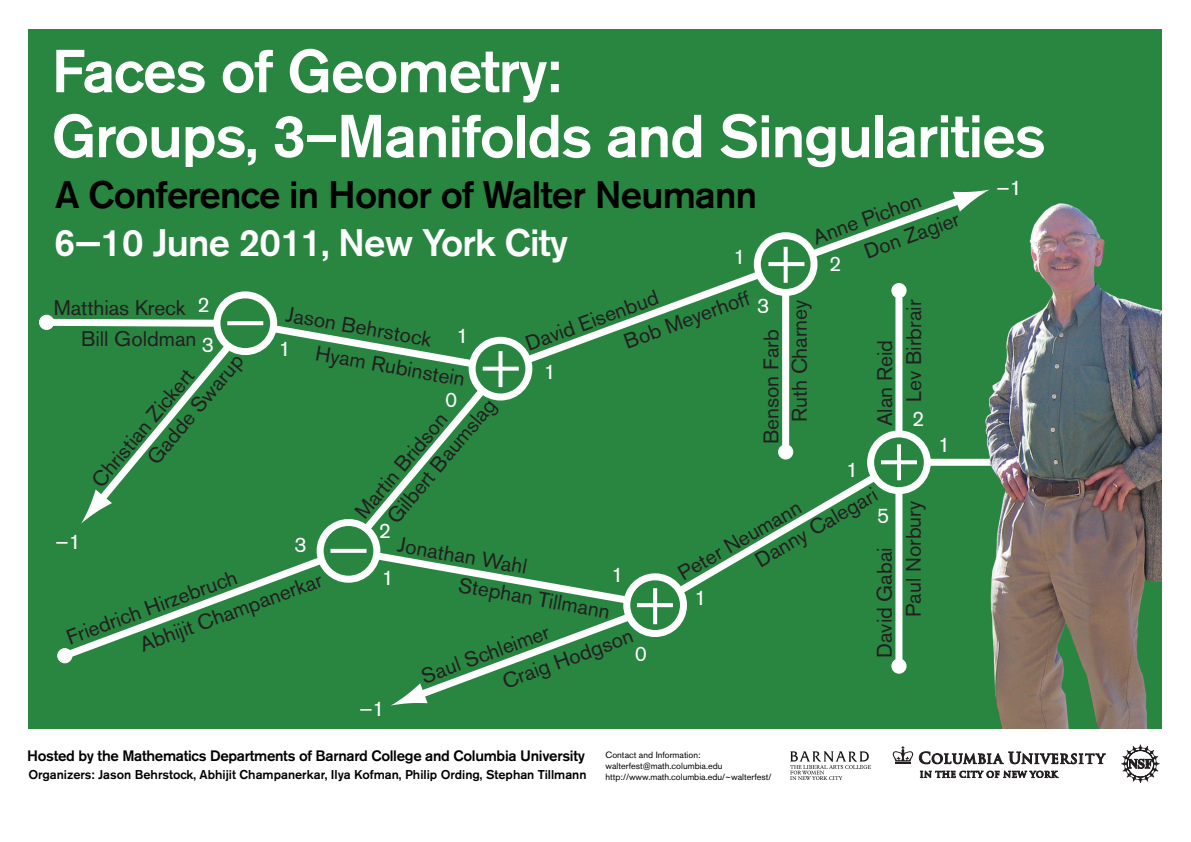
<style>
.page{position:relative;width:1191px;height:842px;background:#fff}
.page>*{position:absolute;margin:0;border:0;box-sizing:border-box;transform-origin:0 0}
.t1{font:500 60px "Akzidenz Grotesk BE";letter-spacing:-.02em;color:#fff}
.t2{font:500 38px "Akzidenz Grotesk BE";letter-spacing:-.02em;color:#000}
.t3{font:500 38px "Akzidenz Grotesk BE";letter-spacing:-.02em;color:#fff}
.t4{font:21px "Akzidenz Grotesk BE";color:#231f20}
.t5{font:21px "Akzidenz Grotesk BE";color:#fff}
.t6{font:500 15px "Akzidenz Grotesk BE";letter-spacing:-.02em;color:#000}
.t7{font:500 12.7px "Akzidenz Grotesk BE";color:#000}
.t8{font:9px "Akzidenz Grotesk BE";color:#000}
</style>
<div class="page">
<div style="left:28px;top:30px;width:1133px;height:699px;background:#288641"></div>
<div style="left:213px;top:291px;width:64px;height:64px;border:7px solid #fff;border-radius:50%"></div>
<div style="left:468px;top:337px;width:64px;height:63px;border:7px solid #fff;border-radius:50%"></div>
<div style="left:754px;top:232px;width:63px;height:64px;border:7px solid #fff;border-radius:50%"></div>
<div style="left:317px;top:519px;width:63px;height:64px;border:7px solid #fff;border-radius:50%"></div>
<div style="left:623px;top:573px;width:64px;height:64px;border:7px solid #fff;border-radius:50%"></div>
<div style="left:867px;top:430px;width:63px;height:64px;border:7px solid #fff;border-radius:50%"></div>
<svg style="left:40px;top:315px;width:182px;height:15px"></svg>
<svg style="left:265px;top:320px;width:215px;height:52px"></svg>
<svg style="left:518px;top:266px;width:250px;height:103px"></svg>
<svg style="left:356px;top:381px;width:136px;height:158px"></svg>
<svg style="left:670px;top:467px;width:214px;height:133px"></svg>
<svg style="left:81px;top:336px;width:157px;height:188px"></svg>
<svg style="left:57px;top:552px;width:272px;height:112px"></svg>
<svg style="left:369px;top:548px;width:269px;height:158px"></svg>
<svg style="left:802px;top:190px;width:187px;height:73px"></svg>
<div style="left:782px;top:291px;width:7px;height:158px;background:#fff"></div>
<svg style="left:227px;top:321px;width:36px;height:4px"></svg>
<svg style="left:483px;top:367px;width:36px;height:4px"></svg>
<svg style="left:330px;top:549px;width:36px;height:4px"></svg>
<svg style="left:637px;top:603px;width:36px;height:4px"></svg>
<svg style="left:768px;top:262px;width:36px;height:4px"></svg>
<svg style="left:881px;top:460px;width:36px;height:4px"></svg>
<svg style="left:498px;top:351px;width:4px;height:36px"></svg>
<hr style="left:897px;top:444px;width:4px;height:36px;background:#fff">
<svg style="left:653px;top:588px;width:4px;height:36px"></svg>
<svg style="left:783px;top:247px;width:4px;height:36px"></svg>
<div style="left:895px;top:286px;width:7px;height:146px;background:#fff"></div>
<div style="left:895px;top:491px;width:7px;height:175px;background:#fff"></div>
<div style="left:929px;top:459px;width:142px;height:7px;background:#fff"></div>
<div style="left:892px;top:283px;width:14px;height:15px;background:#fff;border-radius:50%"></div>
<div style="left:891px;top:283px;width:15px;height:15px;border:1px solid #fff;border-radius:50%"></div>
<div style="left:778px;top:445px;width:14px;height:14px;background:#fff;border-radius:50%"></div>
<div style="left:778px;top:444px;width:15px;height:15px;border:1px solid #fff;border-radius:50%"></div>
<div style="left:892px;top:659px;width:14px;height:14px;background:#fff;border-radius:50%"></div>
<div style="left:891px;top:658px;width:15px;height:16px;border:1px solid #fff;border-radius:50%"></div>
<div style="left:58px;top:649px;width:14px;height:14px;background:#fff;border-radius:50%"></div>
<div style="left:57px;top:648px;width:15px;height:15px;border:1px solid #fff;border-radius:50%"></div>
<div style="left:39px;top:315px;width:15px;height:14px;background:#fff;border-radius:50%"></div>
<div style="left:39px;top:315px;width:15px;height:15px;border:1px solid #fff;border-radius:50%"></div>
<img style="left:985px;top:193px;width:176px;height:536px">
<svg style="left:919px;top:752px;width:186px;height:26px"></svg>
<svg style="left:892px;top:746px;width:21px;height:18px"></svg>
<svg style="left:1121px;top:745px;width:38px;height:38px"></svg>
<img style="left:790px;top:752px;width:81px;height:28px">
<p class="t1" style="left:51px;top:34px;width:511px">Faces of Geometry:</p>
<p class="t1" style="left:51px;top:99px;width:996px">Groups, 3–Manifolds and Singularities</p>
<p class="t2" style="left:55px;top:171px;width:703px">A Conference in Honor of Walter Neumann</p>
<p class="t5" style="left:996px;top:175px;width:27px">—1</p>
<p class="t4" style="left:809px;top:226px;width:115px;rotate:-20deg">Anne Pichon</p>
<p class="t4" style="left:860px;top:240px;width:101px;rotate:-20deg">Don Zagier</p>
<p class="t3" style="left:54px;top:219px;width:515px">6—10 June 2011, New York City</p>
<p class="t5" style="left:733px;top:244px;width:14px">1</p>
<p class="t5" style="left:829px;top:251px;width:14px">2</p>
<p class="t4" style="left:522px;top:332px;width:141px;rotate:-20deg">David Eisenbud</p>
<p class="t4" style="left:54px;top:295px;width:133px">Matthias Kreck</p>
<p class="t4" style="left:620px;top:330px;width:134px;rotate:-20deg">Bob Meyerhoff</p>
<p class="t5" style="left:198px;top:292px;width:14px">2</p>
<p class="t5" style="left:757px;top:293px;width:14px">3</p>
<p class="t4" style="left:787px;top:422px;width:124px;rotate:-90deg">Ruth Charney</p>
<p class="t4" style="left:288px;top:302px;width:149px;rotate:10deg">Jason Behrstock</p>
<p class="t4" style="left:901px;top:402px;width:103px;rotate:-90deg">Lev Birbrair</p>
<p class="t4" style="left:349px;top:507px;width:132px;rotate:-50deg">Martin Bridson</p>
<p class="t5" style="left:456px;top:323px;width:14px">1</p>
<p class="t4" style="left:81px;top:326px;width:117px">Bill Goldman</p>
<p class="t4" style="left:758px;top:444px;width:116px;rotate:-90deg">Benson Farb</p>
<p class="t5" style="left:202px;top:332px;width:14px">3</p>
<p class="t4" style="left:872px;top:426px;width:88px;rotate:-90deg">Alan Reid</p>
<p class="t5" style="left:279px;top:336px;width:14px">1</p>
<p class="t4" style="left:318px;top:340px;width:153px;rotate:10deg">Hyam Rubinstein</p>
<p class="t4" style="left:141px;top:453px;width:138px;rotate:-50deg">Gadde Swarup</p>
<p class="t5" style="left:544px;top:359px;width:14px">1</p>
<p class="t4" style="left:86px;top:476px;width:148px;rotate:-50deg">Christian Zickert</p>
<p class="t5" style="left:445px;top:387px;width:14px">0</p>
<p class="t4" style="left:382px;top:512px;width:158px;rotate:-50deg">Gilbert Baumslag</p>
<p class="t5" style="left:912px;top:406px;width:14px">2</p>
<p class="t5" style="left:846px;top:457px;width:14px">1</p>
<p class="t4" style="left:750px;top:550px;width:138px;rotate:-30deg">Danny Calegari</p>
<p class="t4" style="left:673px;top:563px;width:140px;rotate:-30deg">Peter Neumann</p>
<p class="t4" style="left:901px;top:617px;width:117px;rotate:-90deg">Paul Norbury</p>
<p class="t5" style="left:877px;top:503px;width:14px">5</p>
<p class="t5" style="left:379px;top:518px;width:14px">2</p>
<p class="t5" style="left:56px;top:529px;width:27px">—1</p>
<p class="t4" style="left:400px;top:532px;width:132px;rotate:10deg">Jonathan Wahl</p>
<p class="t5" style="left:294px;top:532px;width:14px">3</p>
<p class="t4" style="left:872px;top:658px;width:112px;rotate:-90deg">David Gabai</p>
<p class="t5" style="left:382px;top:565px;width:14px">1</p>
<p class="t5" style="left:611px;top:562px;width:14px">1</p>
<p class="t4" style="left:63px;top:626px;width:181px;rotate:-20deg">Friedrich Hirzebruch</p>
<p class="t4" style="left:136px;top:633px;width:194px;rotate:-20deg">Abhijit Champanerkar</p>
<p class="t4" style="left:461px;top:572px;width:155px;rotate:10deg">Stephan Tillmann</p>
<p class="t5" style="left:694px;top:585px;width:14px">1</p>
<p class="t4" style="left:417px;top:665px;width:136px;rotate:-20deg">Saul Schleimer</p>
<p class="t4" style="left:499px;top:670px;width:139px;rotate:-20deg">Craig Hodgson</p>
<p class="t5" style="left:634px;top:641px;width:14px">0</p>
<p class="t5" style="left:359px;top:696px;width:27px">—1</p>
<p class="t6" style="left:27px;top:747px;width:559px">Hosted by the Mathematics Departments of Barnard College and Columbia University</p>
<p class="t7" style="left:28px;top:766px;width:560px">Organizers: Jason Behrstock, Abhijit Champanerkar, Ilya Kofman, Philip Ording, Stephan Tillmann</p>
<p class="t8" style="left:605px;top:749px;width:96px">Contact and Information:</p>
<p class="t8" style="left:605px;top:760px;width:119px">walterfest@math.columbia.edu</p>
<p class="t8" style="left:605px;top:771px;width:167px">http://www.math.columbia.edu/~walterfest/</p>
<p class="t5" style="left:938px;top:432px;width:14px">1</p>
</div>
